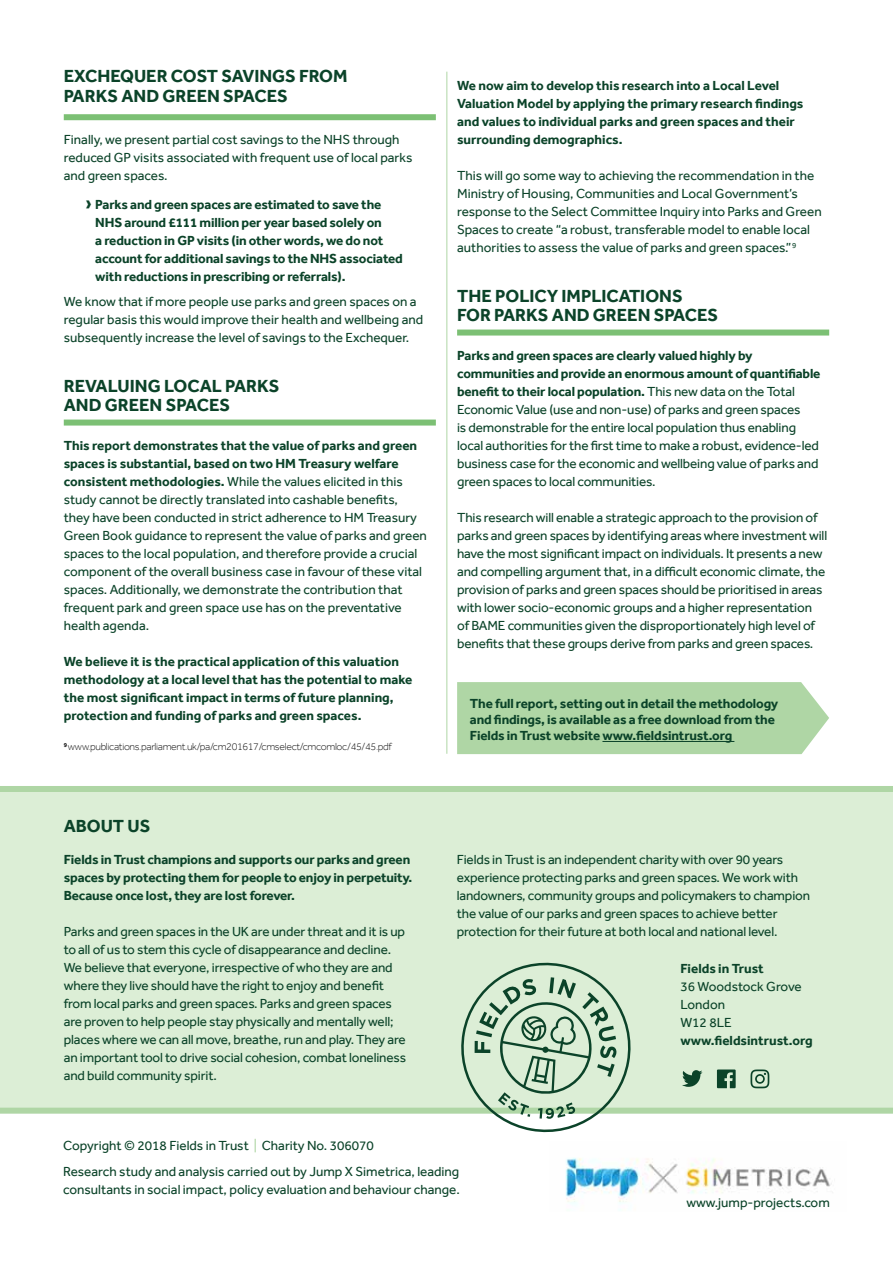
<style>
.page{position:relative;width:893px;height:1263px;background:#fff}
.page>*{position:absolute;margin:0;border:0;box-sizing:border-box;transform-origin:0 0}
.t1{font:700 18px/19.5px "Effra";color:#0b4329}
.t2{font:13.5px/18px "Effra";letter-spacing:-.01em;color:#0b4329}
.t3{font:700 13.5px/18px "Effra";letter-spacing:-.01em;color:#0b4329}
.t4{font:300 10.5px "Effra";letter-spacing:-.03em;color:#121212}
.s1{font-size:19.5px}
.s2{font-weight:700}
.s3{color:#afd6a5}
</style>
<div class="page">
<div style="left:0;top:790px;width:893px;height:319px;background:#dceed6"></div>
<div style="left:457px;top:682px;width:372px;height:72px;background:#afd6a5"></div>
<div style="left:64px;top:420px;width:372px;height:6px;background:#7cc074"></div>
<div style="left:457px;top:330px;width:372px;height:6px;background:#7cc074"></div>
<hr style="left:602px;top:741px;width:132px;height:1px;background:#0b4329">
<div style="left:0;top:786px;width:893px;height:6px;background:#afd6a5"></div>
<hr style="left:446px;top:72px;width:1px;height:682px;background:#afd6a5">
<div style="left:0;top:1108px;width:893px;height:6px;background:#afd6a5"></div>
<svg style="left:682px;top:1070px;width:20px;height:17px"></svg>
<svg style="left:717px;top:1069px;width:19px;height:19px"></svg>
<svg style="left:750px;top:1069px;width:19px;height:19px"></svg>
<img style="left:565px;top:1158px;width:267px;height:46px">
<div style="left:64px;top:114px;width:372px;height:6px;background:#7cc074"></div>
<svg style="left:454px;top:962px;width:183px;height:171px"></svg>
<h1 class="t1" style="left:64px;top:66px;width:285px">EXCHEQUER COST SAVINGS FROM<br>PARKS AND GREEN SPACES</h1>
<p class="t2" style="left:64px;top:130px;width:350px">Finally, we present partial cost savings to the NHS through reduced GP visits associated with frequent use of local parks and green spaces.</p>
<p class="t3" style="left:95px;top:195px;width:309px;text-indent:-10px"><span class="s1">›</span> Parks and green spaces are estimated to save the NHS around £111 million per year based solely on<br>a reduction in GP visits (in other words, we do not account for additional savings to the NHS associated with reductions in prescribing or referrals).</p>
<p class="t2" style="left:64px;top:292px;width:361px">We know that if more people use parks and green spaces on a regular basis this would improve their health and wellbeing and subsequently increase the level of savings to the Exchequer.</p>
<h1 class="t1" style="left:64px;top:376px;width:217px">REVALUING LOCAL PARKS<br>AND GREEN SPACES</h1>
<p class="t2" style="left:64px;top:436px;width:365px"><span class="s2">This report demonstrates that the value of parks and green spaces is substantial, based on two HM Treasury welfare consistent methodologies.</span> While the values elicited in this study cannot be directly translated into cashable benefits, they have been conducted in strict adherence to HM Treasury Green Book guidance to represent the value of parks and green spaces to the local population, and therefore provide a crucial component of the overall business case in favour of these vital spaces. Additionally, we demonstrate the contribution that frequent park and green space use has on the preventative health agenda.</p>
<p class="t3" style="left:64px;top:652px;width:350px">We believe it is the practical application of this valuation methodology at a local level that has the potential to make the most significant impact in terms of future planning, protection and funding of parks and green spaces.</p>
<p class="t4" style="left:64px;top:740px;width:330px"><sup>9</sup>www.publications.parliament.uk/pa/cm201617/cmselect/cmcomloc/45/45.pdf</p>
<h1 class="t1" style="left:64px;top:816px;width:88px">ABOUT US</h1>
<p class="t3" style="left:64px;top:850px;width:350px">Fields in Trust champions and supports our parks and green spaces by protecting them for people to enjoy in perpetuity.<br>Because once lost, they are lost forever.</p>
<p class="t2" style="left:64px;top:922px;width:344px">Parks and green spaces in the UK are under threat and it is up to all of us to stem this cycle of disappearance and decline.<br>We believe that everyone, irrespective of who they are and where they live should have the right to enjoy and benefit from local parks and green spaces. Parks and green spaces are proven to help people stay physically and mentally well; places where we can all move, breathe, run and play. They are an important tool to drive social cohesion, combat loneliness and build community spirit.</p>
<p class="t3" style="left:457px;top:76px;width:348px">We now aim to develop this research into a Local Level Valuation Model by applying the primary research findings and values to individual parks and green spaces and their surrounding demographics.</p>
<p class="t2" style="left:457px;top:166px;width:366px">This will go some way to achieving the recommendation in the Ministry of Housing, Communities and Local Government’s response to the Select Committee Inquiry into Parks and Green Spaces to create “a robust, transferable model to enable local authorities to assess the value of parks and green spaces.” <sup>9</sup></p>
<h1 class="t1" style="left:457px;top:286px;width:263px">THE POLICY IMPLICATIONS<br>FOR PARKS AND GREEN SPACES</h1>
<p class="t2" style="left:457px;top:346px;width:365px"><span class="s2">Parks and green spaces are clearly valued highly by communities and provide an enormous amount of quantifiable benefit to their local population.</span> This new data on the Total Economic Value (use and non-use) of parks and green spaces<br>is demonstrable for the entire local population thus enabling local authorities for the first time to make a robust, evidence-led business case for the economic and wellbeing value of parks and green spaces to local communities.</p>
<p class="t2" style="left:457px;top:508px;width:372px">This research will enable a strategic approach to the provision of parks and green spaces by identifying areas where investment will have the most significant impact on individuals. It presents a new and compelling argument that, in a difficult economic climate, the provision of parks and green spaces should be prioritised in areas with lower socio-economic groups and a higher representation of BAME communities given the disproportionately high level of benefits that these groups derive from parks and green spaces.</p>
<p class="t3" style="left:470px;top:695px;width:310px;line-height:16.2px">The full report, setting out in detail the methodology and findings, is available as a free download from the<br>Fields in Trust website www.fieldsintrust.org</p>
<p class="t2" style="left:457px;top:850px;width:355px">Fields in Trust is an independent charity with over 90 years experience protecting parks and green spaces. We work with landowners, community groups and policymakers to champion the value of our parks and green spaces to achieve better protection for their future at both local and national level.</p>
<p class="t3" style="left:680px;top:959px;width:85px">Fields in Trust</p>
<p class="t2" style="left:680px;top:977px;width:123px">36 Woodstock Grove<br>London<br>W12 8LE</p>
<p class="t3" style="left:680px;top:1031px;width:134px">www.fieldsintrust.org</p>
<p class="t2" style="left:63px;top:1132px;width:398px;line-height:26.5px">Copyright © 2018 Fields in Trust <span class="s3">|</span> Charity No. 306070<br>Research study and analysis carried out by Jump X Simetrica, leading</p>
<p class="t2" style="left:63px;top:1180px;width:398px">consultants in social impact, policy evaluation and behaviour change.</p>
<p class="t2" style="left:686px;top:1193px;width:145px">www.jump-projects.com</p>
</div>
